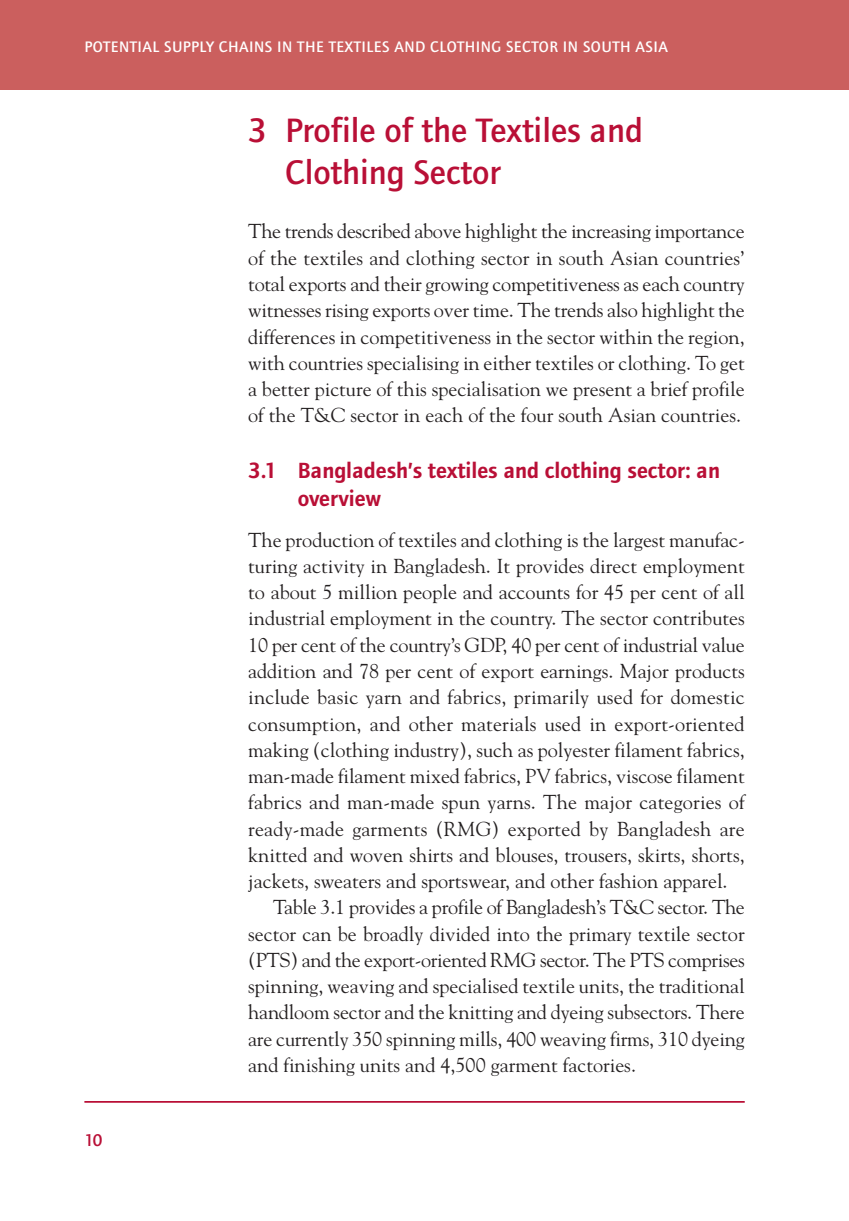
<style>
.page{position:relative;width:849px;height:1221px;background:#fff}
.page>*{position:absolute;margin:0;border:0;box-sizing:border-box;transform-origin:0 0}
.t1{font:500 35px/42px "Foundry Journal";color:#b90f36}
.t2{font:600 22.75px/28px "Foundry Journal";color:#b90f36}
.t3{font:20.12px/26.2px "Goudy";color:#231f20;text-align:justify}
.t4{font:20.12px "Goudy";letter-spacing:-.02em;color:#231f20}
.t5{font:500 17.5px "Foundry Journal";color:#b90f36}
.t6{font:500 15.75px "Foundry Journal";letter-spacing:.03em;color:#fff}
</style>
<div class="page">
<div style="left:833px;top:0;width:15px;height:89px;background:#cb5f5e"></div>
<div style="left:0;top:0;width:833px;height:89px;background:#cb5f5e"></div>
<hr style="left:84px;top:1100px;width:660px;height:2px;background:#b90f36">
<p class="t6" style="left:84px;top:41px;width:584px">POTENTIAL SUPPLY CHAINS IN THE TEXTILES AND CLOTHING SECTOR IN SOUTH ASIA</p>
<p class="t5" style="left:84px;top:1133px;width:20px">10</p>
<h1 class="t1" style="left:285px;top:112px;width:359px;text-indent:-37px">3 Profile of the Textiles and<br>Clothing Sector</h1>
<p class="t3" style="left:248px;top:218px;width:498px">The trends described above highlight the increasing importance of the textiles and clothing sector in south Asian countries’ total exports and their growing competitiveness as each country witnesses rising exports over time. The trends also highlight the differences in competitiveness in the sector within the region, with countries specialising in either textiles or clothing. To get a better picture of this specialisation we present a brief profile of the T&amp;C sector in each of the four south Asian countries.</p>
<p class="t2" style="left:297px;top:458px;width:424px;text-indent:-49px">3.1 Bangladesh’s textiles and clothing sector: an overview</p>
<p class="t3" style="left:248px;top:526px;width:498px">The production of textiles and clothing is the largest manufac-</p>
<p class="t3" style="left:248px;top:553px;width:498px">turing activity in Bangladesh. It provides direct employment</p>
<p class="t3" style="left:248px;top:579px;width:498px">to about 5 million people and accounts for 45 per cent of all</p>
<p class="t3" style="left:248px;top:605px;width:498px">industrial employment in the country. The sector contributes</p>
<p class="t3" style="left:248px;top:631px;width:498px">10 per cent of the country’s GDP, 40 per cent of industrial value</p>
<p class="t3" style="left:248px;top:658px;width:498px">addition and 78 per cent of export earnings. Major products</p>
<p class="t3" style="left:248px;top:684px;width:498px">include basic yarn and fabrics, primarily used for domestic</p>
<p class="t3" style="left:248px;top:710px;width:498px">consumption, and other materials used in export-oriented</p>
<p class="t3" style="left:248px;top:736px;width:498px">making (clothing industry), such as polyester filament fabrics,</p>
<p class="t3" style="left:248px;top:763px;width:498px">man-made filament mixed fabrics, PV fabrics, viscose filament</p>
<p class="t3" style="left:248px;top:789px;width:498px">fabrics and man-made spun yarns. The major categories of</p>
<p class="t3" style="left:248px;top:815px;width:498px">ready-made garments (RMG) exported by Bangladesh are</p>
<p class="t3" style="left:248px;top:841px;width:498px">knitted and woven shirts and blouses, trousers, skirts, shorts,</p>
<p class="t3" style="left:248px;top:868px;width:481px">jackets, sweaters and sportswear, and other fashion apparel.</p>
<p class="t3" style="left:273px;top:894px;width:473px">Table 3.1 provides a profile of Bangladesh’s T&amp;C sector. The</p>
<p class="t3" style="left:248px;top:920px;width:498px">sector can be broadly divided into the primary textile sector</p>
<p class="t4" style="left:248px;top:948px;width:498px">(PTS) and the export-oriented RMG sector. The PTS comprises</p>
<p class="t3" style="left:248px;top:973px;width:498px">spinning, weaving and specialised textile units, the traditional</p>
<p class="t3" style="left:248px;top:999px;width:498px">handloom sector and the knitting and dyeing subsectors. There</p>
<p class="t3" style="left:248px;top:1025px;width:498px">are currently 350 spinning mills, 400 weaving firms, 310 dyeing</p>
<p class="t3" style="left:248px;top:1051px;width:389px">and finishing units and 4,500 garment factories.</p>
</div>
